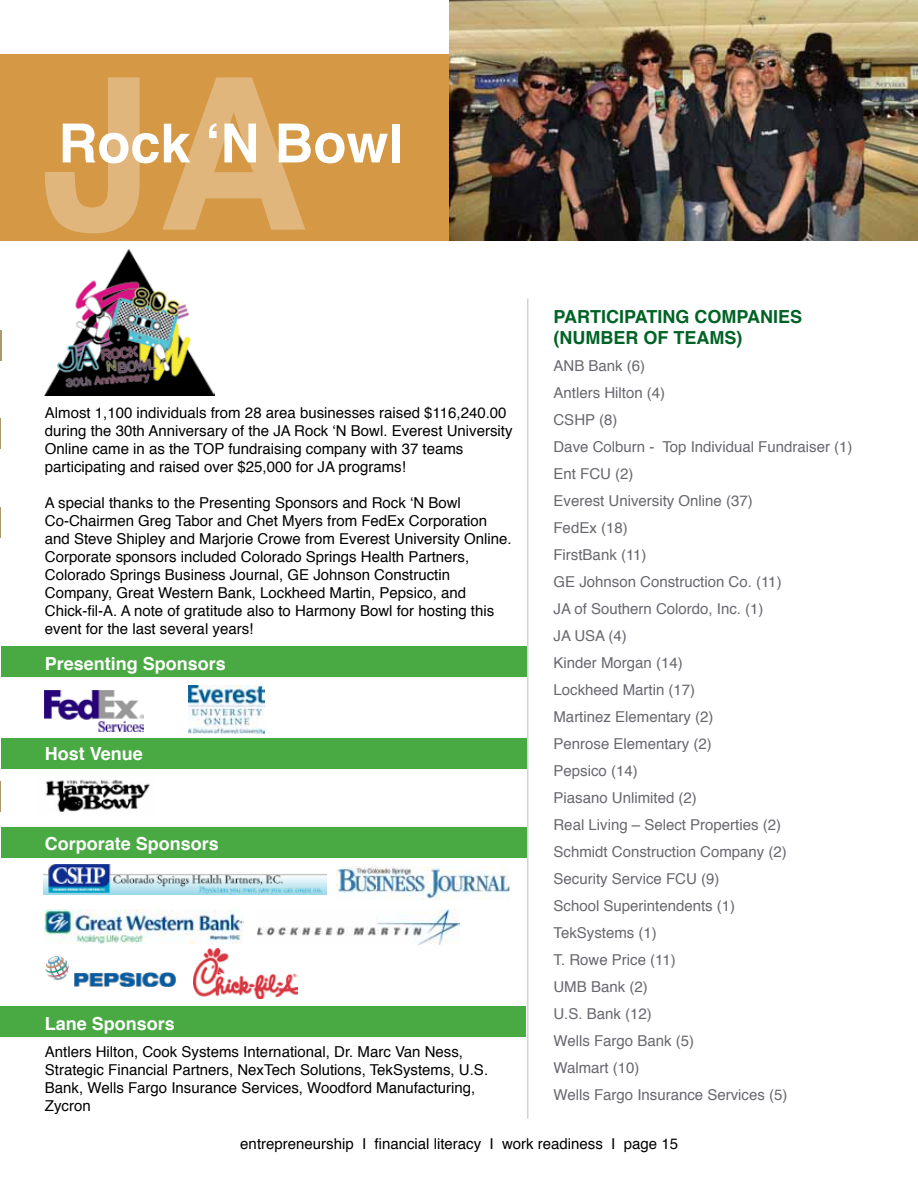
<style>
.page{position:relative;width:918px;height:1188px;background:#fff}
.page>*{position:absolute;margin:0;border:0;box-sizing:border-box;transform-origin:0 0}
.t1{font:700 54px "Helvetica";color:#fff}
.t2{font:700 18px "Helvetica";color:#fff}
.t3{font:700 18px/21px "Helvetica";color:#006325}
.t4{font:15px/18px "Helvetica";color:#000}
.t5{font:15px/27px "Helvetica";color:#69676e}
</style>
<div class="page">
<div style="left:0;top:54px;width:918px;height:187px;background:#d59845"></div>
<svg style="left:45px;top:77px;width:260px;height:156px"></svg>
<img style="left:449px;top:0;width:469px;height:241px">
<img style="left:44px;top:250px;width:170px;height:146px">
<img style="left:188px;top:685px;width:77px;height:49px">
<img style="left:45px;top:779px;width:105px;height:33px">
<img style="left:44px;top:910px;width:200px;height:34px">
<img style="left:43px;top:865px;width:283px;height:30px">
<img style="left:336px;top:867px;width:175px;height:33px">
<img style="left:257px;top:910px;width:203px;height:34px">
<img style="left:45px;top:956px;width:131px;height:31px">
<img style="left:194px;top:948px;width:103px;height:50px">
<hr style="left:527px;top:299px;width:1px;height:820px;background:#cfd4d8">
<img style="left:45px;top:691px;width:99px;height:41px">
<div style="left:1px;top:646px;width:526px;height:31px;background:#49a942"></div>
<div style="left:1px;top:827px;width:526px;height:31px;background:#49a942"></div>
<div style="left:0;top:1006px;width:526px;height:31px;background:#49a942"></div>
<div style="left:1px;top:738px;width:526px;height:31px;background:#49a942"></div>
<hr style="left:0;top:330px;width:1px;height:31px;background:#a8996e">
<hr style="left:0;top:507px;width:1px;height:31px;background:#a8996e">
<hr style="left:0;top:781px;width:1px;height:31px;background:#a8996e">
<hr style="left:0;top:418px;width:1px;height:30px;background:#a8996e">
<h1 class="t1" style="left:58px;top:100px;width:347px">Rock ‘N Bowl</h1>
<p class="t4" style="left:45px;top:404px;width:469px">Almost 1,100 individuals from 28 area businesses raised $116,240.00 during the 30th Anniversary of the JA Rock ‘N Bowl. Everest University Online came in as the TOP fundraising company with 37 teams participating and raised over $25,000 for JA programs!</p>
<p class="t4" style="left:45px;top:494px;width:468px">A special thanks to the Presenting Sponsors and Rock ‘N Bowl Co-Chairmen Greg Tabor and Chet Myers from FedEx Corporation and Steve Shipley and Marjorie Crowe from Everest University Online.<br>Corporate sponsors included Colorado Springs Health Partners, Colorado Springs Business Journal, GE Johnson Constructin Company, Great Western Bank, Lockheed Martin, Pepsico, and Chick-fil-A. A note of gratitude also to Harmony Bowl for hosting this event for the last several years!</p>
<p class="t2" style="left:45px;top:649px;width:183px">Presenting Sponsors</p>
<p class="t2" style="left:45px;top:739px;width:100px">Host Venue</p>
<p class="t2" style="left:45px;top:829px;width:176px">Corporate Sponsors</p>
<p class="t2" style="left:45px;top:1009px;width:132px">Lane Sponsors</p>
<p class="t4" style="left:45px;top:1043px;width:445px">Antlers Hilton, Cook Systems International, Dr. Marc Van Ness, Strategic Financial Partners, NexTech Solutions, TekSystems, U.S.<br>Bank, Wells Fargo Insurance Services, Woodford Manufacturing, Zycron</p>
<p class="t3" style="left:553px;top:307px;width:230px;text-indent:53px">CIPATI NG COM PANIES (NUMBER OF TEAMS</p>
<p class="t3" style="left:554px;top:307px;width:22px">PARTI</p>
<p class="t3" style="left:736px;top:328px;width:7px">)</p>
<p class="t5" style="left:554px;top:353px;width:301px">ANB Bank (6)<br>Antlers Hilton (4)<br>CSHP (8)<br>Dave Colburn - Top Individual Fundraiser (1)<br>Ent FCU (2)<br>Everest University Online (37)<br>FedEx (18)<br>FirstBank (11)<br>GE Johnson Construction Co. (11)<br>JA of Southern Colordo, Inc. (1)<br>JA USA (4)<br>Kinder Morgan (14)<br>Lockheed Martin (17)<br>Martinez Elementary (2)<br>Penrose Elementary (2)<br>Pepsico (14)<br>Piasano Unlimited (2)<br>Real Living – Select Properties (2)<br>Schmidt Construction Company (2)<br>Security Service FCU (9)<br>School Superintendents (1)<br>TekSystems (1)<br>T. Rowe Price (11)<br>UMB Bank (2)<br>U.S. Bank (12)<br>Wells Fargo Bank (5)<br>Walmart (10)<br>Wells Fargo Insurance Services (5)</p>
<p class="t4" style="left:240px;top:1135px;width:439px">entrepreneurship I financial literacy I work readiness I page 15</p>
</div>
